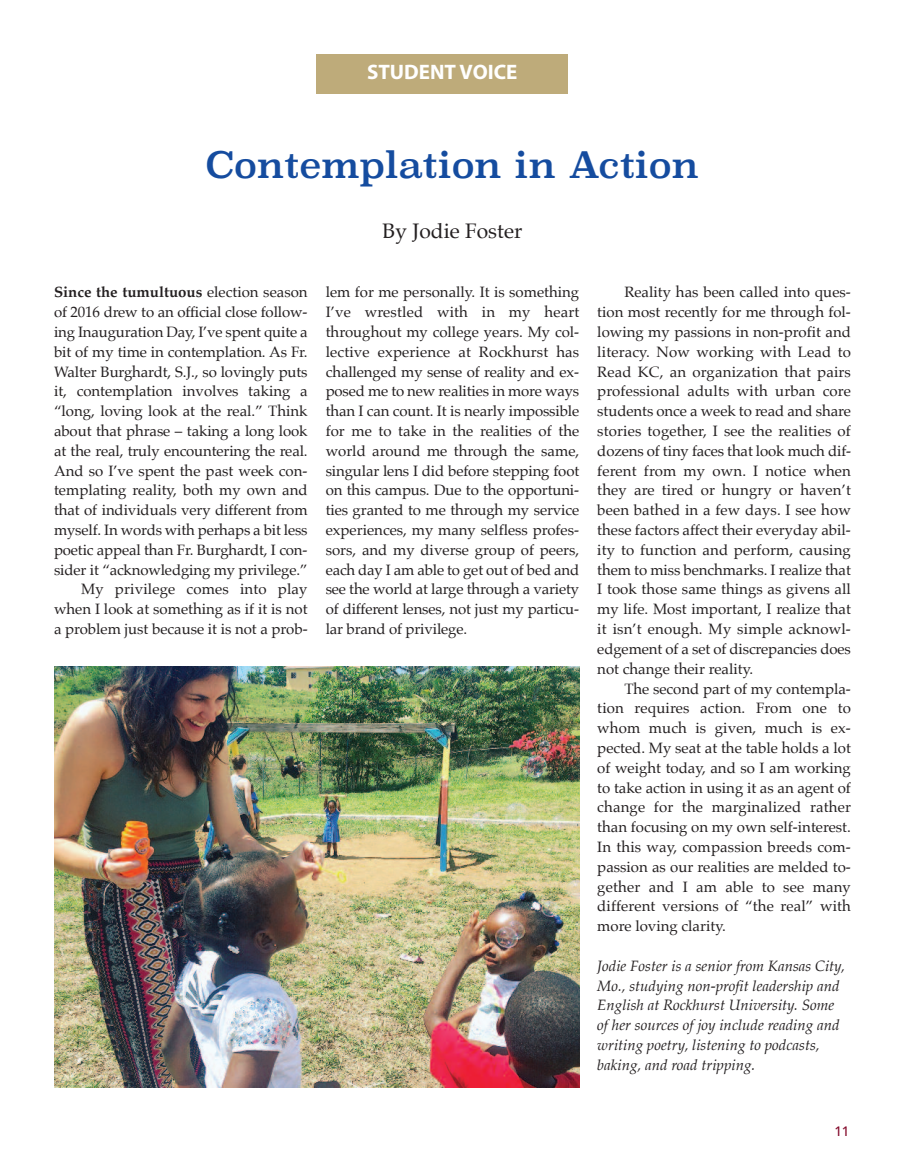
<style>
.page{position:relative;width:905px;height:1175px;background:#fff}
.page>*{position:absolute;margin:0;border:0;box-sizing:border-box;transform-origin:0 0}
.t1{font:36px "Superclarendon Rg";color:#154c9f}
.t2{font:21px "Palatino";color:#231f20}
.t3{font:700 21px "Myriad Pro";color:#fff}
.t4{font:15px/19.8px "Palatino";letter-spacing:-.01em;color:#231f20;text-align:justify}
.t5{font:italic 15px/19.8px "Palatino";color:#231f20}
.t6{font:500 13.5px "Avenir";color:#840a2b}
.s1{font-weight:700}
</style>
<div class="page">
<div style="left:316px;top:54px;width:252px;height:39px;background:#beab7a"></div>
<img style="left:54px;top:667px;width:525px;height:420px">
<h2 class="t3" style="left:367px;top:64px;width:152px">STUDENT VOICE</h2>
<h1 class="t1" style="left:206px;top:143px;width:495px">Contemplation in Action</h1>
<h2 class="t2" style="left:382px;top:221px;width:141px">By Jodie Foster</h2>
<p class="t4" style="left:54px;top:283px;width:255px;text-align:right"><span class="s1">Since the tumultuous</span> election season of 2016 drew to an official close follow&shy;ing Inauguration Day, I’ve spent quite a bit of my time in contemplation. As Fr.<br>Walter Burghardt, S.J., so lovingly puts it, contemplation involves taking a “long, loving look at the real.” Think about that phrase – taking a long look at the real, truly encountering the real.<br>And so I’ve spent the past week con&shy;templating reality, both my own and that of individuals very different from myself. In words with perhaps a bit less poetic appeal than Fr. Burghardt, I con&shy;sider it “acknowledging my privilege.” My privilege comes into play when I look at something as if it is not a problem just because it is not a prob-</p>
<p class="t4" style="left:325px;top:283px;width:255px">lem for me personally. It is something I’ve wrestled with in my heart throughout my college years. My col&shy;lective experience at Rockhurst has challenged my sense of reality and ex&shy;posed me to new realities in more ways than I can count. It is nearly impossible for me to take in the realities of the world around me through the same, singular lens I did before stepping foot on this campus. Due to the opportuni&shy;ties granted to me through my service experiences, my many selfless profes&shy;sors, and my diverse group of peers, each day I am able to get out of bed and see the world at large through a variety of different lenses, not just my particu&shy;lar brand of privilege.</p>
<p class="t4" style="left:597px;top:283px;width:255px;text-indent:27px">Reality has been called into ques&shy;tion most recently for me through fol&shy;lowing my passions in non-profit and literacy. Now working with Lead to Read KC, an organization that pairs professional adults with urban core students once a week to read and share stories together, I see the realities of dozens of tiny faces that look much dif&shy;ferent from my own. I notice when they are tired or hungry or haven’t been bathed in a few days. I see how these factors affect their everyday abil&shy;ity to function and perform, causing them to miss benchmarks. I realize that I took those same things as givens all my life. Most important, I realize that it isn’t enough. My simple acknowl&shy;edgement of a set of discrepancies does not change their reality.</p>
<p class="t4" style="left:597px;top:679px;width:255px;text-indent:27px">The second part of my contempla&shy;tion requires action. From one to whom much is given, much is ex&shy;pected. My seat at the table holds a lot of weight today, and so I am working to take action in using it as an agent of change for the marginalized rather than focusing on my own self-interest.<br>In this way, compassion breeds com&shy;passion as our realities are melded to&shy;gether and I am able to see many different versions of “the real” with more loving clarity.</p>
<p class="t5" style="left:597px;top:956px;width:249px">Jodie Foster is a senior from Kansas City, Mo., studying non-profit leadership and English at Rockhurst University. Some of her sources of joy include reading and writing poetry, listening to podcasts, baking, and road tripping.</p>
<p class="t6" style="left:834px;top:1119px;width:17px">11</p>
</div>
